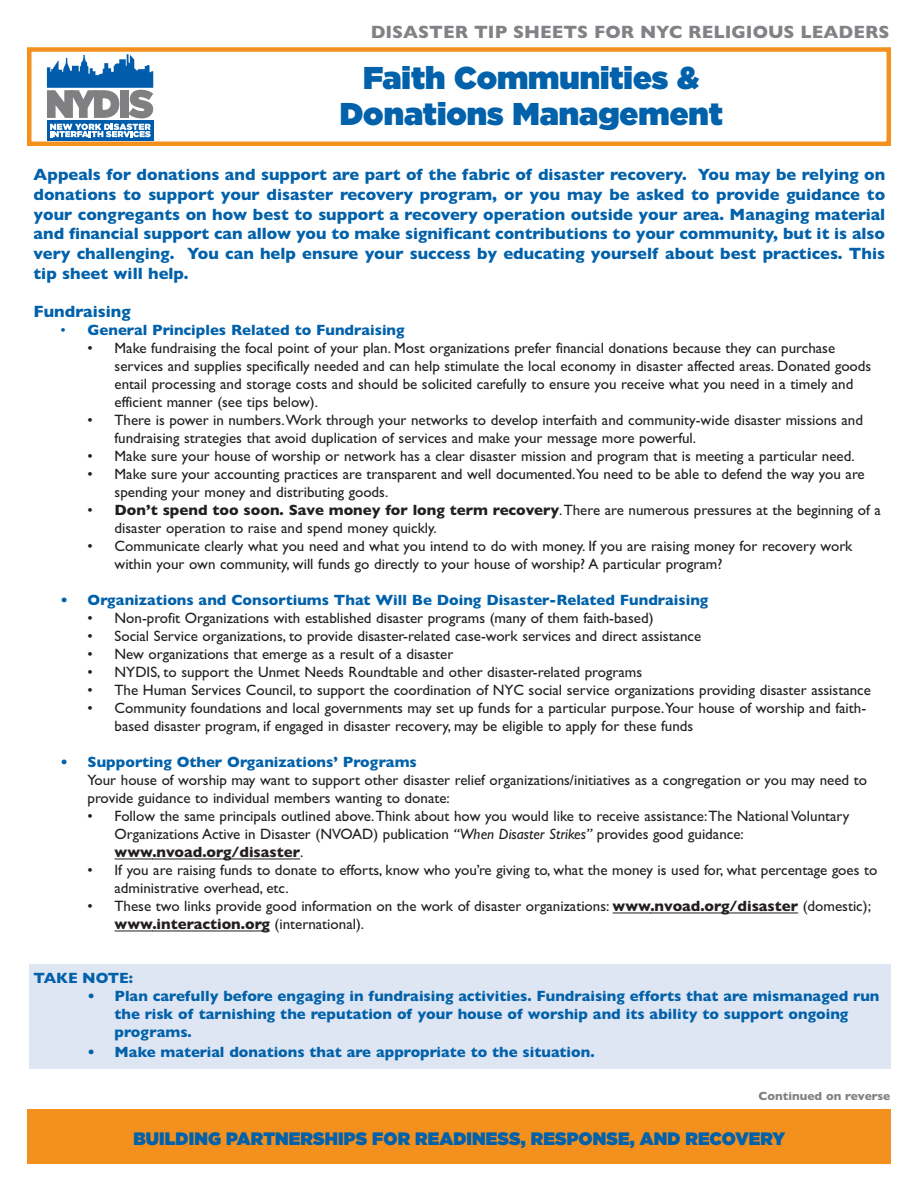
<style>
.page{position:relative;width:918px;height:1188px;background:#fff}
.page>*{position:absolute;margin:0;border:0;box-sizing:border-box;transform-origin:0 0}
.t1{font:900 31.5px/36px "Gotham";color:#0161aa;text-align:center}
.t2{font:900 18px "Gotham";letter-spacing:.005em;color:#0161aa;scale:.96 1}
.t3{font:700 18px "Gill Sans";color:#808285}
.t4{font:700 16.5px/19.8px "Gill Sans";color:#0161aa;text-align:justify}
.t5{font:15px/18px "Gill Sans";color:#231f20}
.t6{font:700 15px/18px "Gill Sans";color:#0161aa}
.t7{font:700 12px "Gill Sans";color:#808285}
.s1{font-weight:400}
.s2{font-weight:700}
.s3{font-style:italic}
</style>
<div class="page">
<svg style="left:47px;top:54px;width:106px;height:64px"></svg>
<div style="left:47px;top:120px;width:106px;height:21px;background:linear-gradient(to right,#015dab,#015dab)"></div>
<svg style="left:50px;top:124px;width:101px;height:13px"></svg>
<div style="left:29px;top:964px;width:862px;height:105px;background:#dfe6f3"></div>
<hr style="left:115px;top:858px;width:38px;height:1px;background:#231f20">
<svg style="left:152px;top:858px;width:23px;height:1px"></svg>
<hr style="left:175px;top:858px;width:49px;height:1px;background:#231f20">
<hr style="left:223px;top:858px;width:77px;height:1px;background:#231f20">
<hr style="left:613px;top:912px;width:38px;height:1px;background:#231f20">
<svg style="left:650px;top:912px;width:23px;height:1px"></svg>
<hr style="left:673px;top:912px;width:49px;height:1px;background:#231f20">
<hr style="left:721px;top:912px;width:77px;height:1px;background:#231f20">
<hr style="left:115px;top:930px;width:38px;height:1px;background:#231f20">
<hr style="left:152px;top:930px;width:42px;height:1px;background:#231f20">
<hr style="left:194px;top:930px;width:68px;height:1px;background:#231f20">
<div style="left:27px;top:1109px;width:864px;height:54px;background:#f4901d"></div>
<div style="left:27px;top:47px;width:864px;height:99px;border:4px solid #f4901d"></div>
<p class="t3" style="left:371px;top:21px;width:520px">DISASTER TIP SHEETS FOR NYC RELIGIOUS LEADERS</p>
<h1 class="t1" style="left:340px;top:60px;width:385px">Faith Communities &amp;<br>Donations Management</h1>
<p class="t4" style="left:34px;top:164px;width:853px">Appeals for donations and support are part of the fabric of disaster recovery. You may be relying on donations to support your disaster recovery program, or you may be asked to provide guidance to your congregants on how best to support a recovery operation outside your area. Managing material and financial support can allow you to make significant contributions to your community, but it is also very challenging. You can help ensure your success by educating yourself about best practices. This tip sheet will help.</p>
<p class="t4" style="left:34px;top:301px;width:99px">Fundraising</p>
<p class="t6" style="left:61px;top:321px;width:346px"><span class="s1">•</span> General Principles Related to Fundraising</p>
<p class="t5" style="left:115px;top:339px;width:758px;text-indent:-27px">• Make fundraising the focal point of your plan. Most organizations prefer financial donations because they can purchase services and supplies specifically needed and can help stimulate the local economy in disaster affected areas. Donated goods entail processing and storage costs and should be solicited carefully to ensure you receive what you need in a timely and efficient manner (see tips below).</p>
<p class="t5" style="left:115px;top:411px;width:750px;text-indent:-27px">• There is power in numbers.Work through your networks to develop interfaith and community-wide disaster missions and fundraising strategies that avoid duplication of services and make your message more powerful.</p>
<p class="t5" style="left:88px;top:447px;width:769px">• Make sure your house of worship or network has a clear disaster mission and program that is meeting a particular need.</p>
<p class="t5" style="left:115px;top:465px;width:752px;text-indent:-27px">• Make sure your accounting practices are transparent and well documented.You need to be able to defend the way you are spending your money and distributing goods.</p>
<p class="t5" style="left:115px;top:501px;width:768px;text-indent:-27px">• <span class="s2">Don’t spend too soon. Save money for long term recovery</span>.There are numerous pressures at the beginning of a disaster operation to raise and spend money quickly.</p>
<p class="t5" style="left:115px;top:537px;width:739px;text-indent:-27px">• Communicate clearly what you need and what you intend to do with money. If you are raising money for recovery work within your own community, will funds go directly to your house of worship? A particular program?</p>
<p class="t6" style="left:61px;top:591px;width:649px">• Organizations and Consortiums That Will Be Doing Disaster-Related Fundraising</p>
<p class="t5" style="left:88px;top:609px;width:567px">• Non-profit Organizations with established disaster programs (many of them faith-based)</p>
<p class="t5" style="left:88px;top:627px;width:615px">• Social Service organizations, to provide disaster-related case-work services and direct assistance</p>
<p class="t5" style="left:88px;top:645px;width:367px">• New organizations that emerge as a result of a disaster</p>
<p class="t5" style="left:88px;top:663px;width:556px">• NYDIS, to support the Unmet Needs Roundtable and other disaster-related programs</p>
<p class="t5" style="left:88px;top:681px;width:785px">• The Human Services Council, to support the coordination of NYC social service organizations providing disaster assistance</p>
<p class="t5" style="left:115px;top:699px;width:753px;text-indent:-27px">• Community foundations and local governments may set up funds for a particular purpose.Your house of worship and faith&shy;based disaster program, if engaged in disaster recovery, may be eligible to apply for these funds</p>
<p class="t6" style="left:61px;top:753px;width:358px">• Supporting Other Organizations’ Programs</p>
<p class="t5" style="left:88px;top:771px;width:781px">Your house of worship may want to support other disaster relief organizations/initiatives as a congregation or you may need to provide guidance to individual members wanting to donate:</p>
<p class="t5" style="left:115px;top:807px;width:736px;text-indent:-27px">• Follow the same principals outlined above.Think about how you would like to receive assistance:The National Voluntary<br>Organizations Active in Disaster (NVOAD) publication <span class="s3">“When Disaster Strikes”</span> provides good guidance: <span class="s2">www.nvoad.org/disaster</span>.</p>
<p class="t5" style="left:115px;top:861px;width:764px;text-indent:-27px">• If you are raising funds to donate to efforts, know who you’re giving to, what the money is used for, what percentage goes to administrative overhead, etc.</p>
<p class="t5" style="left:115px;top:897px;width:758px;text-indent:-27px">• These two links provide good information on the work of disaster organizations: <span class="s2">www.nvoad.org/disaster</span> (domestic); <span class="s2">www.interaction.org</span> (international).</p>
<p class="t6" style="left:34px;top:969px;width:101px">TAKE NOTE:</p>
<p class="t6" style="left:115px;top:987px;width:766px;text-indent:-27px">• Plan carefully before engaging in fundraising activities. Fundraising efforts that are mismanaged run the risk of tarnishing the reputation of your house of worship and its ability to support ongoing programs.</p>
<p class="t6" style="left:88px;top:1042px;width:509px">• Make material donations that are appropriate to the situation.</p>
<p class="t7" style="left:759px;top:1089px;width:133px">Continued on reverse</p>
<p class="t2" style="left:133px;top:1128px;width:681px">BUILDING PARTNERSHIPS FOR READINESS, RESPONSE, AND RECOVERY</p>
</div>
